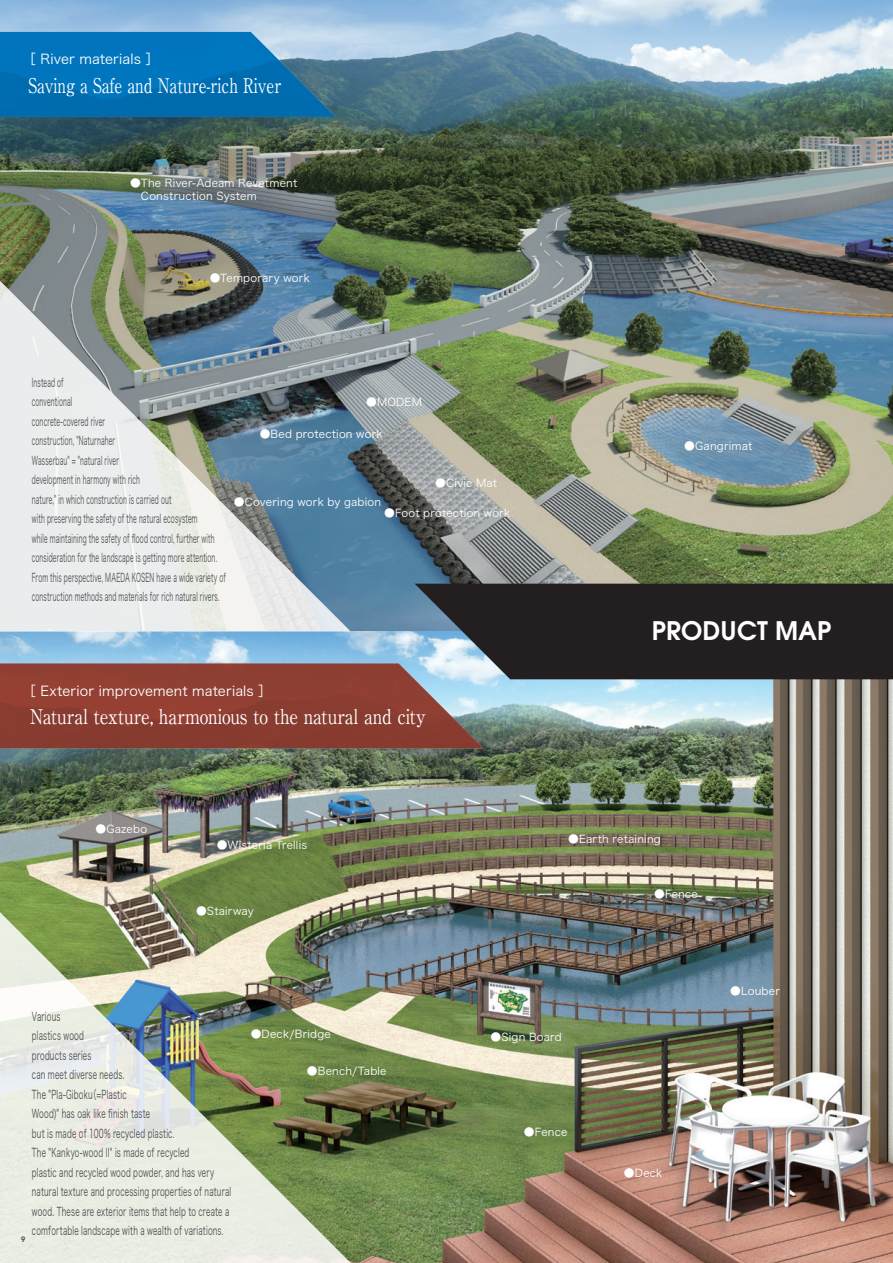
<style>
.page{position:relative;width:893px;height:1263px;background:#fff}
.page>*{position:absolute;margin:0;border:0;box-sizing:border-box;transform-origin:0 0}
.t1{font:700 25.5px "Te X Gyre Adventor";letter-spacing:.005em;color:#fff}
.t2{font:700 20.25px "A1 Mincho Std";color:#fff;scale:.85 1}
.t3{font:700 20.25px "A1 Mincho Std";color:#fff;scale:.77 1}
.t4{font:13.5px "Hira Kaku Pro N W3";letter-spacing:.01em;color:#fff}
.t5{font:12px/19.5px "Hira Kaku Pro N W3";letter-spacing:.025em;color:#4b4c4d;scale:.52 1}
.t6{font:12px/19.5px "Hira Kaku Pro N W3";letter-spacing:.025em;color:#4b4c4d;scale:.62 1}
.t7{font:10.8px/12.3px "Hira Kaku Pro N W3";letter-spacing:.02em;color:#fff}
.t8{font:700 7.5px "Te X Gyre Adventor";color:#4b4c4d}
</style>
<div class="page">
<img style="left:0;top:0;width:893px;height:1263px">
<img style="left:892px;top:631px;width:1px;height:632px">
<svg style="left:415px;top:584px;width:478px;height:95px;fill:#231f20"></svg>
<img style="left:0;top:899px;width:364px;height:364px">
<svg style="left:0;top:268px;width:351px;height:363px"></svg>
<svg style="left:0;top:663px;width:484px;height:85px"></svg>
<svg style="left:0;top:32px;width:336px;height:85px"></svg>
<p class="t4" style="left:22px;top:47px;width:138px">［ River materials ］</p>
<h2 class="t3" style="left:28px;top:69px;width:330px">Saving a Safe and Nature-rich River</h2>
<p class="t7" style="left:130px;top:176px;width:169px">●The River-Adeam Revetment　Construction System</p>
<p class="t7" style="left:210px;top:271px;width:102px">●Temporary work</p>
<p class="t5" style="left:32px;top:372px;width:375px">Instead of<br>conventional<br>concrete-covered river<br>construction, "Naturnaher<br>Wasserbau" = "natural river<br>development in harmony with rich<br>nature," in which construction is carried out<br>with preserving the safety of the natural ecosystem<br>while maintaining the safety of flood control, further with consideration for the landscape is getting more attention.<br>From this perspective, MAEDA KOSEN have a wide variety of construction methods and materials for rich natural rivers.</p>
<p class="t7" style="left:366px;top:395px;width:57px">●MODEM</p>
<p class="t7" style="left:260px;top:427px;width:125px">●Bed protection work</p>
<p class="t7" style="left:435px;top:476px;width:63px">●Civic Mat</p>
<p class="t7" style="left:234px;top:495px;width:149px">●Covering work by gabion</p>
<p class="t7" style="left:384px;top:506px;width:128px">●Foot protection work</p>
<p class="t4" style="left:22px;top:678px;width:251px">［ Exterior improvement materials ］</p>
<h2 class="t2" style="left:30px;top:700px;width:467px">Natural texture, harmonious to the natural and city</h2>
<p class="t7" style="left:95px;top:822px;width:53px">●Gazebo</p>
<p class="t7" style="left:217px;top:838px;width:92px">●Wisteria Trellis</p>
<p class="t7" style="left:196px;top:904px;width:59px">●Stairway</p>
<p class="t7" style="left:684px;top:439px;width:70px">●Gangrimat</p>
<h1 class="t1" style="left:652px;top:609px;width:181px">PRODUCT MAP</h1>
<p class="t7" style="left:568px;top:832px;width:94px">●Earth retaining</p>
<p class="t7" style="left:654px;top:887px;width:45px">●Fence</p>
<p class="t7" style="left:730px;top:983px;width:51px">●Louber</p>
<p class="t6" style="left:32px;top:1005px;width:323px">Various<br>plastics wood<br>products series<br>can meet diverse needs.<br>The "Pla-Giboku（=Plastic<br>Wood)" has oak like finish taste<br>but is made of 100% recycled plastic.<br>The "Kankyo-wood II" is made of recycled<br>plastic and recycled wood powder, and has very natural texture and processing properties of natural wood. These are exterior items that help to create a comfortable landscape with a wealth of variations.</p>
<p class="t8" style="left:21px;top:1232px;width:6px">9</p>
<p class="t7" style="left:251px;top:1027px;width:82px">●Deck/Bridge</p>
<p class="t7" style="left:307px;top:1064px;width:81px">●Bench/Table</p>
<p class="t7" style="left:491px;top:1030px;width:73px">●Sign Board</p>
<p class="t7" style="left:524px;top:1125px;width:45px">●Fence</p>
<p class="t7" style="left:624px;top:1166px;width:40px">●Deck</p>
</div>
